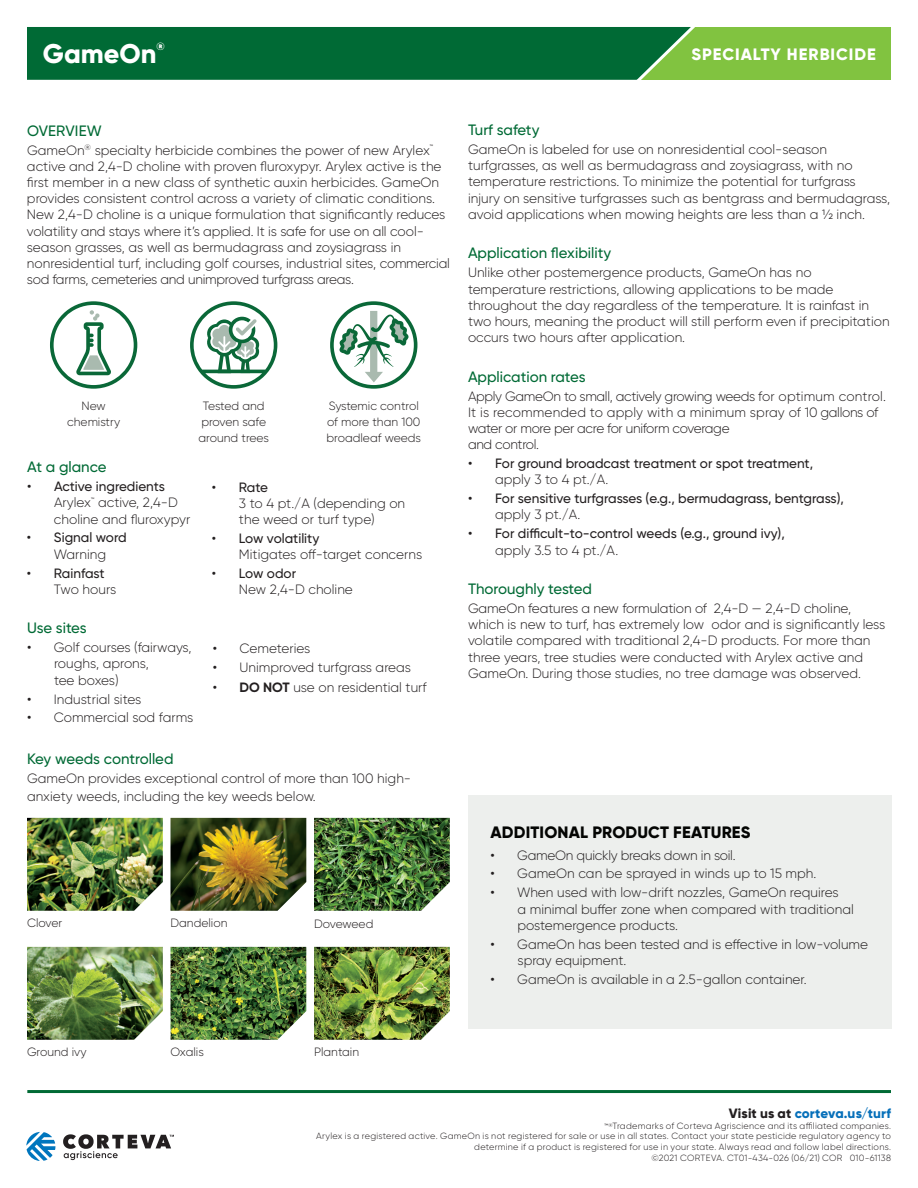
<style>
.page{position:relative;width:918px;height:1188px;background:#fff}
.page>*{position:absolute;margin:0;border:0;box-sizing:border-box;transform-origin:0 0}
.t1{font:800 27px "Gilroy";color:#fff}
.t2{font:800 16.5px "Gilroy";letter-spacing:.01em;color:#040503}
.t3{font:800 16.5px "Gilroy";letter-spacing:.06em;color:#fff}
.t4{font:500 15px "Gilroy";color:#006a35}
.t5{font:300 13.5px/16.2px "Gilroy";color:#231f20}
.t6{font:500 13.5px "Gilroy";color:#231f20}
.t7{font:300 13.5px/16.2px "Gilroy";letter-spacing:-.025em;color:#231f20}
.t8{font:300 13.5px "Gilroy";letter-spacing:-.02em;color:#231f20}
.t9{font:800 13.5px "Gilroy";letter-spacing:.01em;color:#0770ba}
.t10{font:300 12px/16.2px "Gilroy";color:#231f20;text-align:center}
.t11{font:300 12px "Gilroy";letter-spacing:-.02em;color:#231f20}
.t12{font:800 10.5px "Gilroy";color:#fff}
.t13{font:300 9px/10.8px "Gilroy";letter-spacing:.03em;color:#231f20;text-align:right}
.s1{font-weight:500}
.s2{font-weight:700}
.s3{color:#231f20}
</style>
<div class="page">
<svg style="left:26px;top:1132px;width:29px;height:29px"></svg>
<svg style="left:63px;top:1134px;width:111px;height:26px"></svg>
<hr style="left:27px;top:1090px;width:864px;height:3px;background:#006a35">
<div style="left:484px;top:27px;width:407px;height:53px;background:#81c340"></div>
<div style="left:27px;top:27px;width:668px;height:53px;background:#006a35"></div>
<svg style="left:50px;top:301px;width:87px;height:88px"></svg>
<svg style="left:190px;top:301px;width:87px;height:88px"></svg>
<svg style="left:330px;top:301px;width:87px;height:88px"></svg>
<img style="left:27px;top:818px;width:136px;height:93px">
<img style="left:314px;top:818px;width:136px;height:93px">
<img style="left:171px;top:947px;width:135px;height:93px">
<img style="left:27px;top:947px;width:136px;height:93px">
<img style="left:314px;top:947px;width:136px;height:93px">
<img style="left:171px;top:818px;width:135px;height:93px">
<div style="left:468px;top:795px;width:423px;height:234px;background:#edefed"></div>
<h1 class="t1" style="left:43px;top:37px;width:115px">GameOn</h1>
<p class="t12" style="left:157px;top:40px;width:10px">®</p>
<p class="t3" style="left:691px;top:44px;width:186px">SPECIALTY HERBICIDE</p>
<p class="t4" style="left:27px;top:121px;width:76px">OVERVIEW</p>
<p class="t5" style="left:27px;top:142px;width:424px">GameOn<sup>®</sup> specialty herbicide combines the power of new Arylex<sup>™ </sup>active and 2,4-D choline with proven fluroxypyr. Arylex active is the first member in a new class of synthetic auxin herbicides. GameOn provides consistent control across a variety of climatic conditions.<br>New 2,4-D choline is a unique formulation that significantly reduces volatility and stays where it’s applied. It is safe for use on all cool&shy;season grasses, as well as bermudagrass and zoysiagrass in nonresidential turf, including golf courses, industrial sites, commercial sod farms, cemeteries and unimproved turfgrass areas.</p>
<p class="t10" style="left:67px;top:397px;width:55px">New chemistry</p>
<p class="t10" style="left:199px;top:397px;width:72px">Tested and proven safe around trees</p>
<p class="t10" style="left:326px;top:397px;width:96px;text-align:left">Systemic control of more than 100 broadleaf weeds</p>
<p class="t6" style="left:212px;top:479px;width:58px">• Rate</p>
<p class="t5" style="left:239px;top:495px;width:168px">3 to 4 pt./A (depending on the weed or turf type)</p>
<p class="t6" style="left:212px;top:530px;width:109px">• Low volatility</p>
<p class="t5" style="left:239px;top:546px;width:185px">Mitigates off-target concerns</p>
<p class="t6" style="left:212px;top:565px;width:86px">• Low odor</p>
<p class="t5" style="left:239px;top:581px;width:115px">New 2,4-D choline</p>
<p class="t4" style="left:27px;top:458px;width:81px">At a glance</p>
<p class="t5" style="left:54px;top:478px;width:138px;text-indent:-27px"><span class="s1">• Active ingredients<br></span>Arylex<sup>™</sup> active, 2,4-D choline and fluroxypyr</p>
<p class="t6" style="left:27px;top:529px;width:101px">• Signal word</p>
<p class="t5" style="left:54px;top:546px;width:54px">Warning</p>
<p class="t6" style="left:27px;top:565px;width:79px">• Rainfast</p>
<p class="t5" style="left:54px;top:581px;width:64px">Two hours</p>
<p class="t4" style="left:27px;top:619px;width:61px">Use sites</p>
<p class="t5" style="left:54px;top:639px;width:139px;text-indent:-27px"><span class="s1">•</span> Golf courses (fairways, roughs, aprons,<br>tee boxes)</p>
<p class="t5" style="left:27px;top:691px;width:116px"><span class="s1">•</span> Industrial sites</p>
<p class="t5" style="left:27px;top:709px;width:168px"><span class="s1">•</span> Commercial sod farms</p>
<p class="t4" style="left:27px;top:749px;width:148px">Key weeds controlled</p>
<p class="t5" style="left:27px;top:769px;width:386px;line-height:18px">GameOn provides exceptional control of more than 100 high&shy;anxiety weeds, including the key weeds below.</p>
<p class="t5" style="left:213px;top:640px;width:99px"><span class="s1">•</span> Cemeteries</p>
<p class="t5" style="left:213px;top:659px;width:200px"><span class="s1">•</span> Unimproved turfgrass areas</p>
<p class="t5" style="left:213px;top:679px;width:215px"><span class="s1">•</span> <span class="s2">DO NOT</span> use on residential turf</p>
<p class="t10" style="left:27px;top:915px;width:37px">Clover</p>
<p class="t11" style="left:314px;top:916px;width:61px">Doveweed</p>
<p class="t10" style="left:171px;top:915px;width:59px">Dandelion</p>
<p class="t4" style="left:468px;top:121px;width:73px">Turf safety</p>
<p class="t5" style="left:468px;top:141px;width:424px">GameOn is labeled for use on nonresidential cool-season turfgrasses, as well as bermudagrass and zoysiagrass, with no temperature restrictions. To minimize the potential for turfgrass injury on sensitive turfgrasses such as bentgrass and bermudagrass, avoid applications when mowing heights are less than a ½ inch.</p>
<p class="t4" style="left:468px;top:244px;width:145px">Application flexibility</p>
<p class="t5" style="left:468px;top:264px;width:423px">Unlike other postemergence products, GameOn has no temperature restrictions, allowing applications to be made throughout the day regardless of the temperature. It is rainfast in two hours, meaning the product will still perform even if precipitation occurs two hours after application.</p>
<p class="t4" style="left:468px;top:367px;width:119px">Application rates</p>
<p class="t7" style="left:468px;top:388px;width:419px">Apply GameOn to small, actively growing weeds for optimum control.<br>It is recommended to apply with a minimum spray of 10 gallons of water or more per acre for uniform coverage<br>and control.</p>
<p class="t6" style="left:468px;top:455px;width:347px">• For ground broadcast treatment or spot treatment,</p>
<p class="t5" style="left:495px;top:471px;width:115px">apply 3 to 4 pt./A.</p>
<p class="t6" style="left:468px;top:490px;width:377px">• For sensitive turfgrasses (e.g., bermudagrass, bentgrass),</p>
<p class="t5" style="left:495px;top:506px;width:87px">apply 3 pt./A.</p>
<p class="t6" style="left:468px;top:525px;width:318px">• For difficult-to-control weeds (e.g., ground ivy),</p>
<p class="t5" style="left:495px;top:542px;width:125px">apply 3.5 to 4 pt./A.</p>
<p class="t4" style="left:468px;top:580px;width:126px">Thoroughly tested</p>
<p class="t5" style="left:468px;top:600px;width:419px">GameOn features a new formulation of 2,4-D — 2,4-D choline, which is new to turf, has extremely low odor and is significantly less volatile compared with traditional 2,4-D products. For more than three years, tree studies were conducted with Arylex active and GameOn. During those studies, no tree damage was observed.</p>
<p class="t2" style="left:491px;top:822px;width:261px">ADDITIONAL PRODUCT FEATURES</p>
<p class="t8" style="left:491px;top:847px;width:247px"><span class="s1">•</span> GameOn quickly breaks down in soil.</p>
<p class="t5" style="left:491px;top:865px;width:327px"><span class="s1">•</span> GameOn can be sprayed in winds up to 15 mph.</p>
<p class="t5" style="left:518px;top:884px;width:338px;text-indent:-27px"><span class="s1">•</span> When used with low-drift nozzles, GameOn requires<br>a minimal buffer zone when compared with traditional postemergence products.</p>
<p class="t5" style="left:518px;top:936px;width:352px;text-indent:-27px"><span class="s1">•</span> GameOn has been tested and is effective in low-volume spray equipment.</p>
<p class="t5" style="left:491px;top:971px;width:318px"><span class="s1">•</span> GameOn is available in a 2.5-gallon container.</p>
<p class="t10" style="left:27px;top:1044px;width:61px">Ground ivy</p>
<p class="t10" style="left:171px;top:1044px;width:35px">Oxalis</p>
<p class="t10" style="left:314px;top:1044px;width:47px">Plantain</p>
<p class="t9" style="left:729px;top:1105px;width:164px"><span class="s3">Visit us at</span> corteva.us/turf</p>
<p class="t13" style="left:316px;top:1120px;width:576px">™<sup>®</sup>Trademarks of Corteva Agriscience and its affiliated companies.<br>Arylex is a registered active. GameOn is not registered for sale or use in all states. Contact your state pesticide regulatory agency to determine if a product is registered for use in your state. Always read and follow label directions.<br>©2021 CORTEVA. CT01-434-026 (06/21) COR 010-61138</p>
</div>
